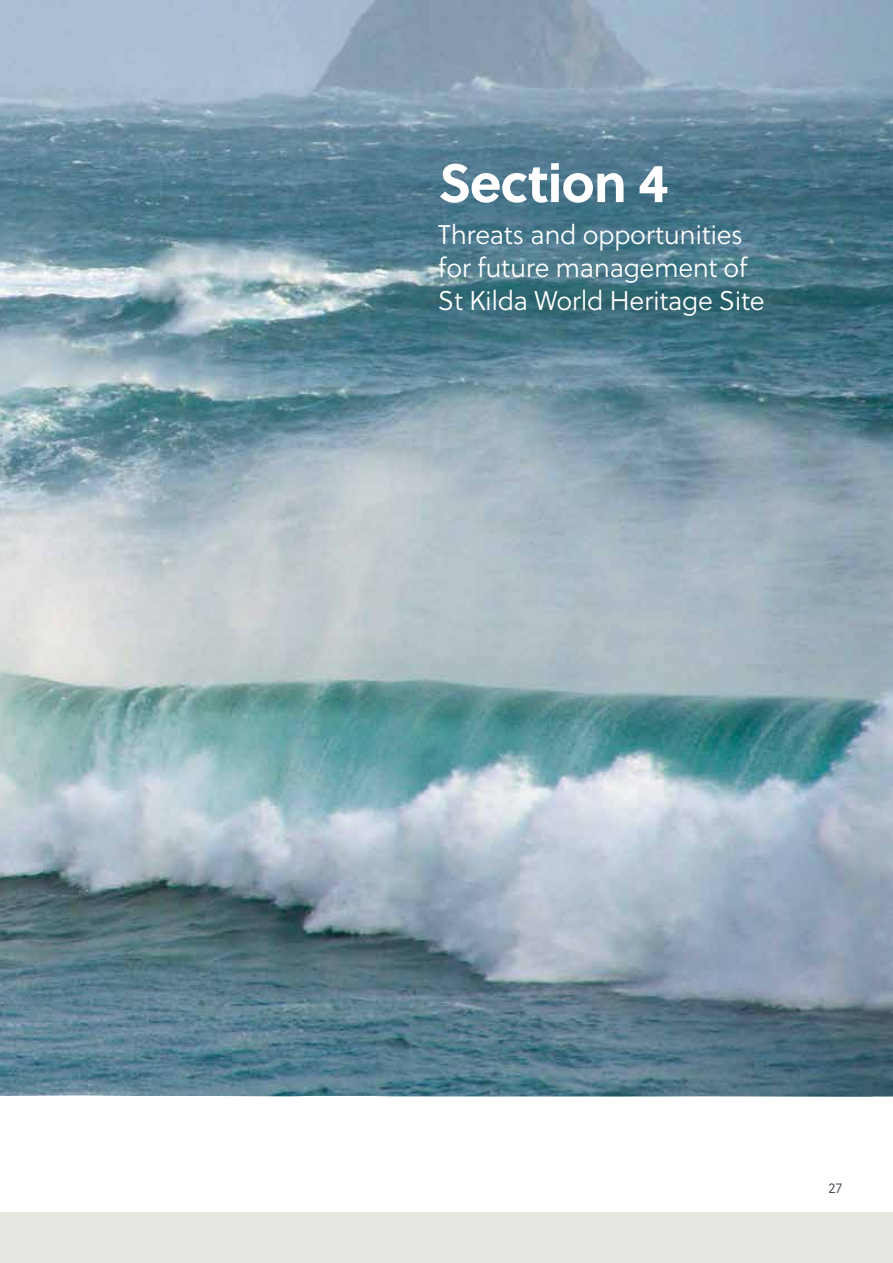
<style>
.page{position:relative;width:893px;height:1263px;background:#fff}
.page>*{position:absolute;margin:0;border:0;box-sizing:border-box;transform-origin:0 0}
.SECTION_TITLE{font:700 54px "Soleil";letter-spacing:-.02em;color:#fff}
.SECTION_PULL_QUOTE_A{font:27px/33px "Soleil Lt";letter-spacing:-.015em;color:#fff}
.t1{font:14.25px "Soleil Lt";color:#40474f}
</style>
<div class="page">
<img style="left:0;top:0;width:893px;height:1092px">
<svg style="left:0;top:1092px;width:893px;height:5px;background:#6a8c9a"></svg>
<div style="left:0;top:1212px;width:893px;height:51px;background:#e8e6e1"></div>
<p class="SECTION_TITLE" style="left:438px;top:141px;width:232px">Section 4</p>
<p class="SECTION_PULL_QUOTE_A" style="left:438px;top:217px;width:328px">Threats and opportunities for future management of<br>St Kilda World Heritage Site</p>
<p class="t1" style="left:828px;top:1178px;width:15px">27</p>
</div>
